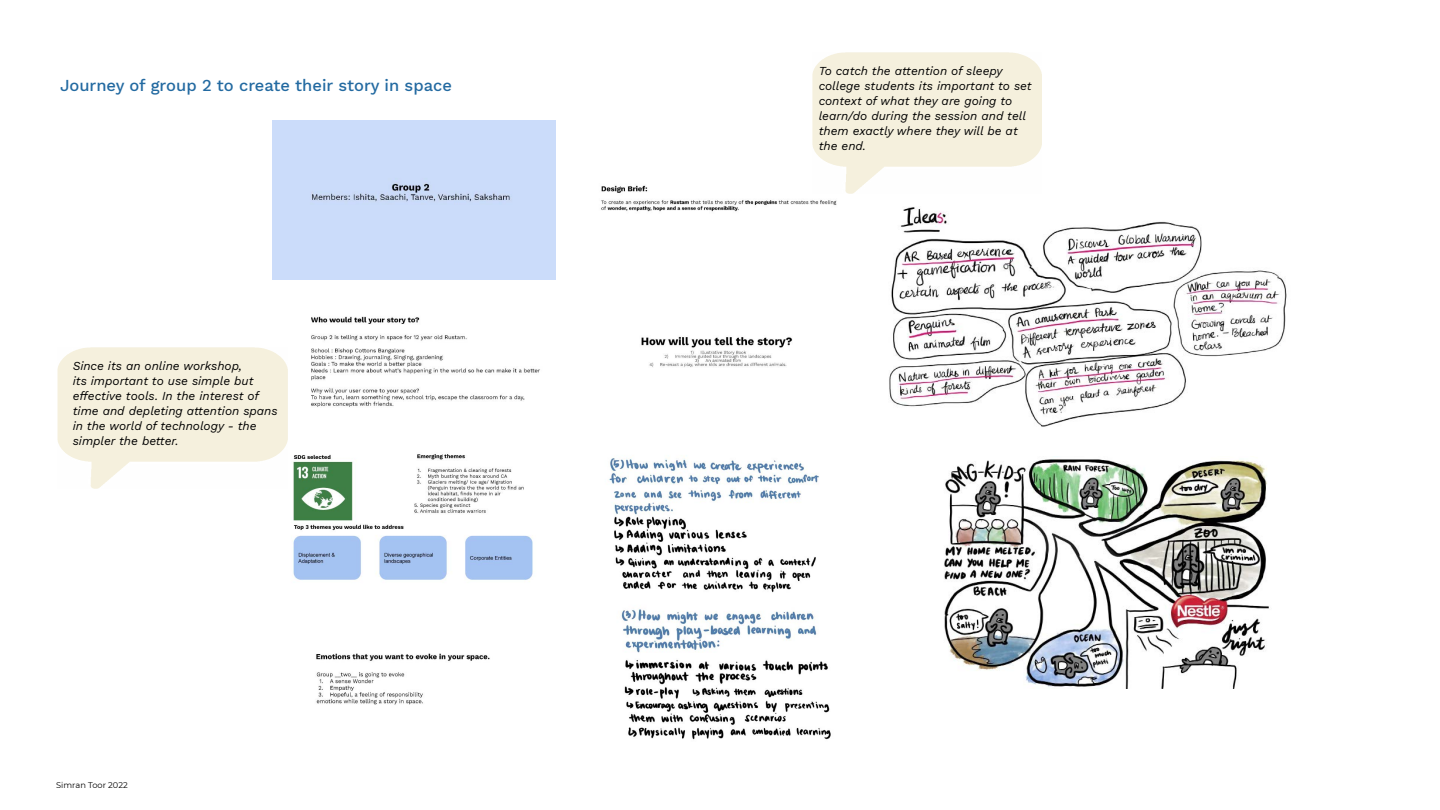
<style>
.page{position:relative;width:1440px;height:810px;background:#fff}
.page>*{position:absolute;margin:0;border:0;box-sizing:border-box;transform-origin:0 0}
.t1{font:500 16.5px "Work Sans";color:#236aa1}
.t2{font:italic 12px/15px "Work Sans";color:#000}
.t3{font:8.25px "Montserrat";color:#000}
</style>
<div class="page">
<div style="left:272px;top:121px;width:283px;height:159px;background:#cbdcfa"></div>
<img style="left:311px;top:316px;width:229px;height:91px">
<img style="left:293px;top:454px;width:240px;height:128px">
<img style="left:641px;top:336px;width:152px;height:31px">
<img style="left:316px;top:653px;width:174px;height:52px">
<img style="left:601px;top:185px;width:236px;height:27px">
<img style="left:621px;top:609px;width:210px;height:131px">
<img style="left:609px;top:458px;width:210px;height:135px">
<img style="left:889px;top:207px;width:398px;height:220px">
<img style="left:944px;top:456px;width:325px;height:233px">
<img style="left:801px;top:52px;width:241px;height:150px">
<img style="left:57px;top:347px;width:242px;height:150px">
<h1 class="t1" style="left:60px;top:76px;width:393px">Journey of group 2 to create their story in space</h1>
<p class="t2" style="left:73px;top:358px;width:206px">Since its an online workshop,<br>its important to use simple but effective tools. In the interest of time and depleting attention spans in the world of technology - the simpler the better.</p>
<p class="t3" style="left:56px;top:780px;width:73px">Simran Toor 2022</p>
<p class="t2" style="left:819px;top:63px;width:214px">To catch the attention of sleepy college students its important to set context of what they are going to learn/do during the session and tell them exactly where they will be at the end.</p>
</div>
